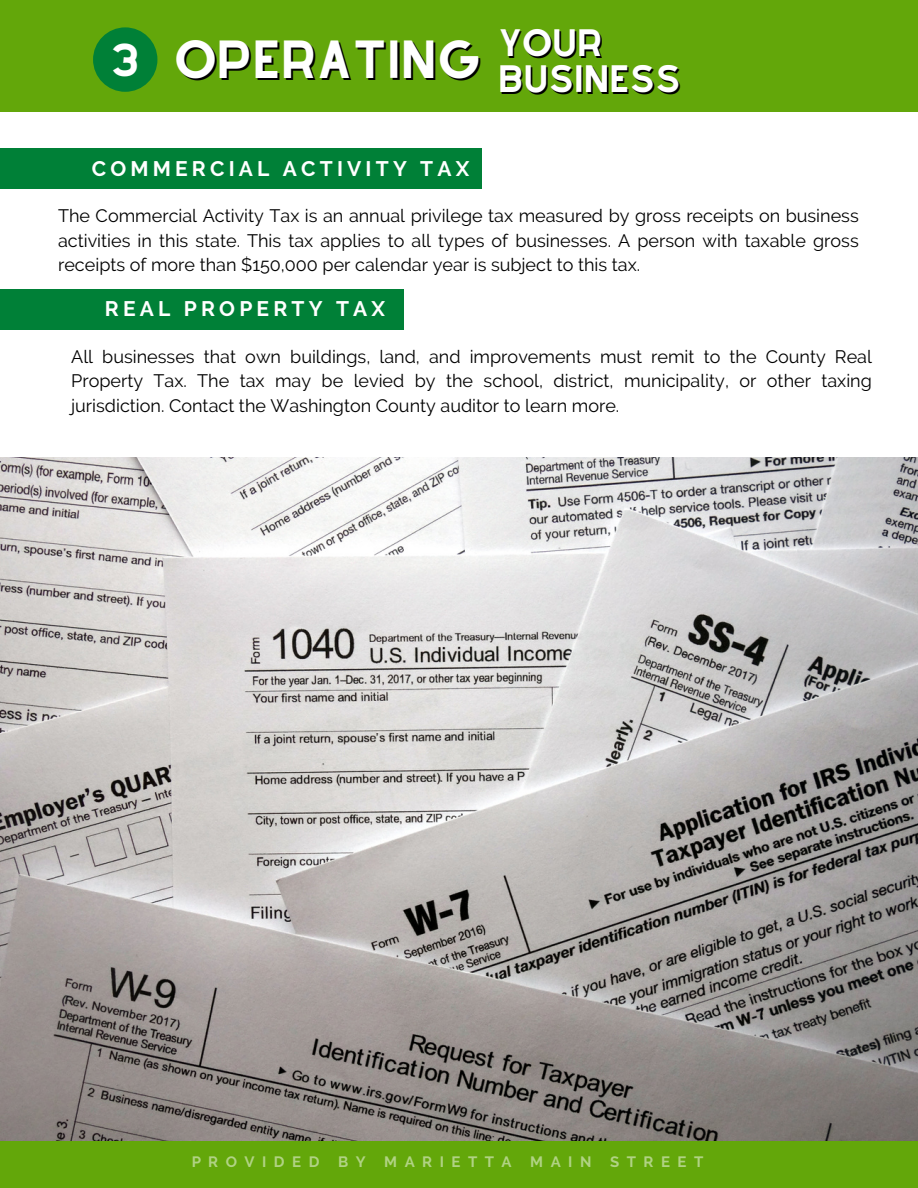
<style>
.page{position:relative;width:918px;height:1188px;background:#fff}
.page>*{position:absolute;margin:0;border:0;box-sizing:border-box;transform-origin:0 0}
.t1{font:46.95px "Alyssum Sans";color:#fff}
.t2{font:33.45px "Alyssum Sans";color:#fff}
.t3{font:700 21px "Raleway";letter-spacing:.2em;color:#fff}
.t4{font:18px/24.8px "Raleway";color:#000;text-align:justify}
.t5{font:700 15px "Raleway";letter-spacing:.5em;color:#fff}
.s1{font-size:40.2px}
</style>
<div class="page">
<img style="left:0;top:457px;width:918px;height:684px">
<div style="left:0;top:1141px;width:918px;height:47px;background:#63a70a"></div>
<div style="left:0;top:0;width:918px;height:112px;background:#63a70a"></div>
<div style="left:93px;top:27px;width:64px;height:65px;background:#008037;border-radius:50%"></div>
<div style="left:0;top:148px;width:482px;height:41px;background:#008037"></div>
<div style="left:0;top:289px;width:404px;height:40px;background:#008037"></div>
<h1 class="t1" style="left:111px;top:31px;width:494px"><span class="s1">3</span> OPERATING <sup>YOUR</sup></h1>
<h2 class="t2" style="left:498px;top:59px;width:184px">BUSINESS</h2>
<p class="t3" style="left:92px;top:156px;width:379px">COMMERCIAL ACTIVITY TAX</p>
<p class="t4" style="left:58px;top:203px;width:802px">The Commercial Activity Tax is an annual privilege tax measured by gross receipts on business activities in this state. This tax applies to all types of businesses. A person with taxable gross receipts of more than $150,000 per calendar year is subject to this tax.</p>
<p class="t3" style="left:105px;top:296px;width:282px">REAL PROPERTY TAX</p>
<p class="t4" style="left:71px;top:344px;width:802px">All businesses that own buildings, land, and improvements must remit to the County Real Property Tax. The tax may be levied by the school, district, municipality, or other taxing jurisdiction. Contact the Washington County auditor to learn more.</p>
<p class="t5" style="left:191px;top:1153px;width:514px">PROVIDED BY MARIETTA MAIN STREET</p>
</div>
